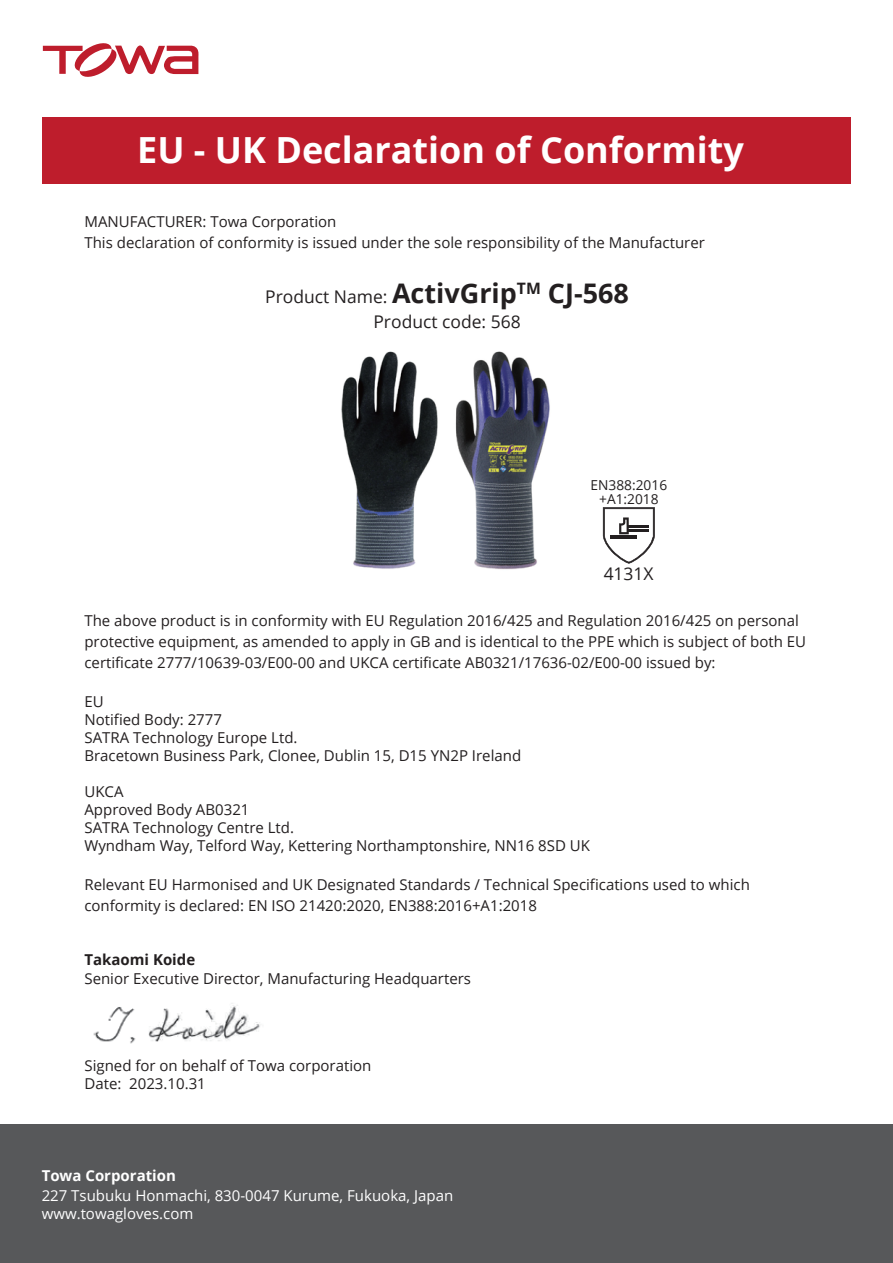
<style>
.page{position:relative;width:893px;height:1263px;background:#fff}
.page>*{position:absolute;margin:0;border:0;box-sizing:border-box;transform-origin:0 0}
.t1{font:700 36px "Open Sans";color:#fff}
.t2{font:700 27px "Open Sans";color:#231f20}
.t3{font:17.55px "Open Sans";color:#231f20}
.t4{font:17.4px "Open Sans";color:#231f20}
.t5{font:15px/18px "Open Sans";color:#231f20}
.t6{font:15px/18px "Open Sans";color:#fff}
.t7{font:700 15px "Open Sans";color:#fff}
.t8{font:700 15px "Open Sans";color:#231f20}
.t9{font:13.65px/13.6px "Open Sans";color:#231f20;text-align:center}
.s1{font-weight:400;font-size:17.55px}
</style>
<div class="page">
<img style="left:93px;top:1003px;width:167px;height:41px">
<div style="left:43px;top:117px;width:807px;height:67px;background:#be1d2c"></div>
<svg style="left:43px;top:43px;width:156px;height:34px"></svg>
<div style="left:0;top:1125px;width:893px;height:138px;background:#57585a"></div>
<svg style="left:603px;top:507px;width:52px;height:57px"></svg>
<hr style="left:627px;top:525px;width:21px;height:3px;background:#231f20">
<hr style="left:627px;top:529px;width:21px;height:2px;background:#231f20">
<img style="left:341px;top:351px;width:209px;height:219px">
<h1 class="t1" style="left:137px;top:125px;width:608px">EU - UK Declaration of Conformity</h1>
<p class="t5" style="left:84px;top:211px;width:622px;line-height:21px">MANUFACTURER: Towa Corporation<br>This declaration of conformity is issued under the sole responsibility of the Manufacturer</p>
<h2 class="t2" style="left:265px;top:274px;width:365px"><span class="s1">Product Name:</span> ActivGrip<sup>TM</sup> CJ-568</h2>
<p class="t3" style="left:373px;top:310px;width:149px">Product code: 568</p>
<p class="t9" style="left:591px;top:478px;width:78px">EN388:2016 +A1:2018</p>
<p class="t4" style="left:604px;top:562px;width:51px">4131X</p>
<p class="t5" style="left:84px;top:610px;width:723px;line-height:21px">The above product is in conformity with EU Regulation 2016/425 and Regulation 2016/425 on personal protective equipment, as amended to apply in GB and is identical to the PPE which is subject of both EU certificate 2777/10639-03/E00-00 and UKCA certificate AB0321/17636-02/E00-00 issued by:</p>
<p class="t5" style="left:84px;top:692px;width:438px">EU<br>Notified Body: 2777<br>SATRA Technology Europe Ltd.<br>Bracetown Business Park, Clonee, Dublin 15, D15 YN2P Ireland</p>
<p class="t5" style="left:84px;top:782px;width:507px">UKCA<br>Approved Body AB0321<br>SATRA Technology Centre Ltd.<br>Wyndham Way, Telford Way, Kettering Northamptonshire, NN16 8SD UK</p>
<p class="t5" style="left:84px;top:874px;width:667px;line-height:21px">Relevant EU Harmonised and UK Designated Standards / Technical Specifications used to which conformity is declared: EN ISO 21420:2020, EN388:2016+A1:2018</p>
<p class="t8" style="left:84px;top:949px;width:112px">Takaomi Koide</p>
<p class="t5" style="left:84px;top:969px;width:388px">Senior Executive Director, Manufacturing Headquarters</p>
<p class="t5" style="left:84px;top:1056px;width:288px">Signed for on behalf of Towa corporation<br>Date: 2023.10.31</p>
<p class="t7" style="left:42px;top:1165px;width:136px">Towa Corporation</p>
<p class="t6" style="left:42px;top:1186px;width:413px">227 Tsubuku Honmachi, 830-0047 Kurume, Fukuoka, Japan www.towagloves.com</p>
</div>
